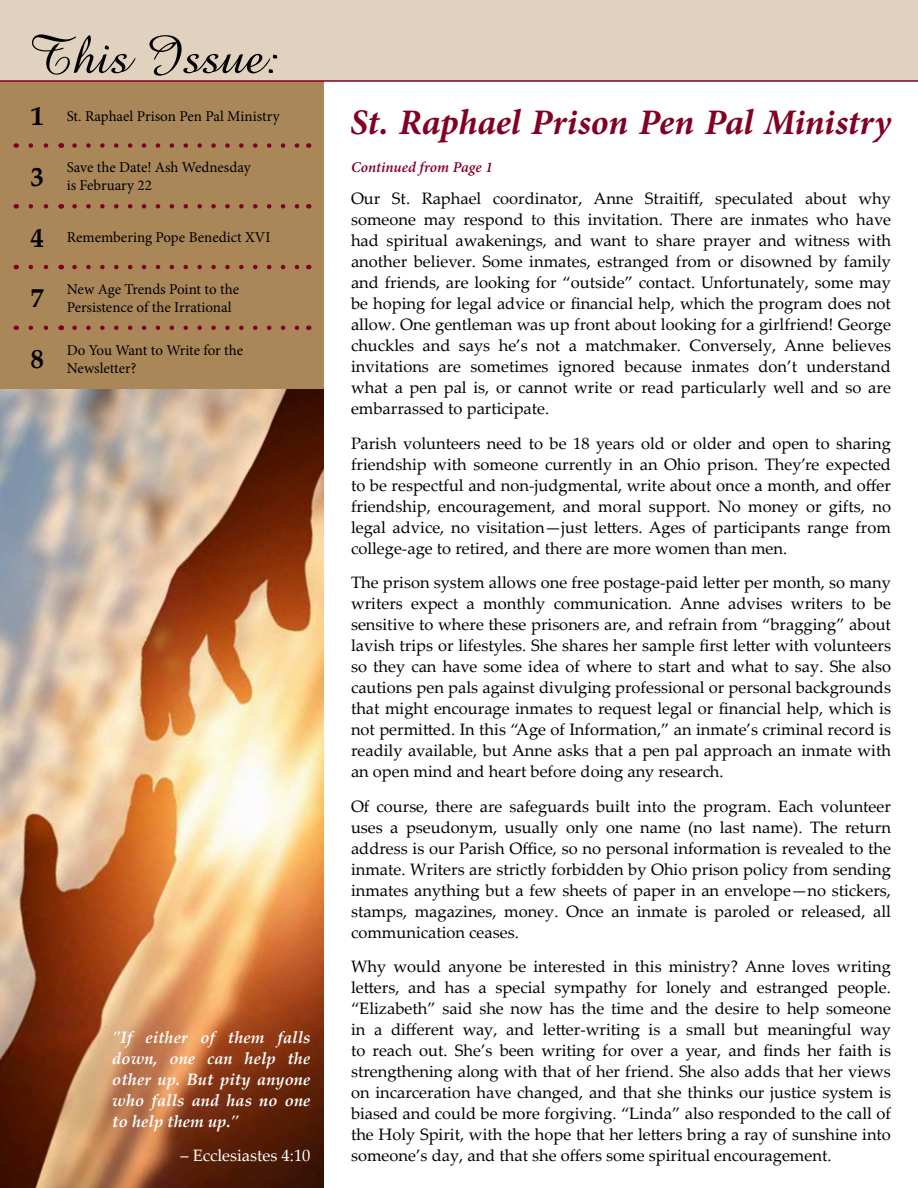
<style>
.page{position:relative;width:918px;height:1188px;background:#fff}
.page>*{position:absolute;margin:0;border:0;box-sizing:border-box;transform-origin:0 0}
.t1{font:55.5px "Amaze";color:#000}
.t2{font:italic 700 36px "Minion Pro";letter-spacing:-.005em;color:#820024}
.t3{font:700 27px "Palatino Linotype";color:#000}
.t4{font:16.5px/21px "Palatino Linotype";color:#000;text-align:justify}
.t5{font:italic 700 16.5px/21px "Palatino Linotype";color:#fff;text-align:justify}
.t6{font:16.5px "Palatino Linotype";color:#fff}
.t7{font:15px/18px "Minion Pro";letter-spacing:-.005em;color:#000}
.t8{font:italic 600 15px "Minion Pro";letter-spacing:.005em;color:#820024}
.s1{font-family:"Palatino Linotype";font-weight:700;font-size:27px}
</style>
<div class="page">
<img style="left:0;top:389px;width:324px;height:799px">
<div style="left:0;top:54px;width:324px;height:335px;background:#a98759"></div>
<div style="left:0;top:0;width:918px;height:82px;background:#e0d2bf"></div>
<svg style="left:75px;top:143px;width:225px;height:5px"></svg>
<svg style="left:75px;top:204px;width:225px;height:5px"></svg>
<svg style="left:31px;top:143px;width:18px;height:5px"></svg>
<svg style="left:31px;top:204px;width:18px;height:5px"></svg>
<svg style="left:31px;top:265px;width:18px;height:4px"></svg>
<svg style="left:75px;top:265px;width:225px;height:4px"></svg>
<svg style="left:31px;top:326px;width:18px;height:4px"></svg>
<svg style="left:75px;top:326px;width:225px;height:4px"></svg>
<h1 class="t1" style="left:27px;top:19px;width:254px">This Issue:</h1>
<p class="t7" style="left:30px;top:107px;width:251px"><span class="s1">1</span> St. Raphael Prison Pen Pal Ministry</p>
<h3 class="t3" style="left:30px;top:157px;width:15px">3</h3>
<p class="t7" style="left:67px;top:159px;width:186px">Save the Date! Ash Wednesday is February 22</p>
<p class="t7" style="left:30px;top:228px;width:242px"><span class="s1">4</span> Remembering Pope Benedict XVI</p>
<h3 class="t3" style="left:30px;top:279px;width:15px">7</h3>
<p class="t7" style="left:67px;top:280px;width:174px">New Age Trends Point to the<br>Persistence of the Irrational</p>
<h3 class="t3" style="left:30px;top:340px;width:15px">8</h3>
<p class="t7" style="left:67px;top:341px;width:178px">Do You Want to Write for the<br>Newsletter?</p>
<p class="t5" style="left:112px;top:1026px;width:200px">"If either of them falls down, one can help the other up. But pity anyone who falls and has no one to help them up."</p>
<p class="t6" style="left:180px;top:1144px;width:132px">– Ecclesiastes 4:10</p>
<h2 class="t2" style="left:350px;top:97px;width:542px">St. Raphael Prison Pen Pal Ministry</h2>
<p class="t8" style="left:351px;top:157px;width:143px">Continued from Page 1</p>
<p class="t4" style="left:351px;top:187px;width:542px">Our St. Raphael coordinator, Anne Straitiff, speculated about why someone may respond to this invitation. There are inmates who have had spiritual awakenings, and want to share prayer and witness with another believer. Some inmates, estranged from or disowned by family and friends, are looking for “outside” contact. Unfortunately, some may be hoping for legal advice or financial help, which the program does not allow. One gentleman was up front about looking for a girlfriend! George chuckles and says he’s not a matchmaker. Conversely, Anne believes invitations are sometimes ignored because inmates don’t understand what a pen pal is, or cannot write or read particularly well and so are embarrassed to participate.</p>
<p class="t4" style="left:351px;top:432px;width:542px">Parish volunteers need to be 18 years old or older and open to sharing friendship with someone currently in an Ohio prison. They’re expected to be respectful and non-judgmental, write about once a month, and offer friendship, encouragement, and moral support. No money or gifts, no legal advice, no visitation—just letters. Ages of participants range from college-age to retired, and there are more women than men.</p>
<p class="t4" style="left:351px;top:571px;width:542px">The prison system allows one free postage-paid letter per month, so many writers expect a monthly communication. Anne advises writers to be sensitive to where these prisoners are, and refrain from “bragging” about lavish trips or lifestyles. She shares her sample first letter with volunteers so they can have some idea of where to start and what to say. She also cautions pen pals against divulging professional or personal backgrounds that might encourage inmates to request legal or financial help, which is not permitted. In this “Age of Information,” an inmate’s criminal record is readily available, but Anne asks that a pen pal approach an inmate with an open mind and heart before doing any research.</p>
<p class="t4" style="left:351px;top:795px;width:542px">Of course, there are safeguards built into the program. Each volunteer uses a pseudonym, usually only one name (no last name). The return address is our Parish Office, so no personal information is revealed to the inmate. Writers are strictly forbidden by Ohio prison policy from sending inmates anything but a few sheets of paper in an envelope—no stickers, stamps, magazines, money. Once an inmate is paroled or released, all communication ceases.</p>
<p class="t4" style="left:351px;top:955px;width:542px">Why would anyone be interested in this ministry? Anne loves writing letters, and has a special sympathy for lonely and estranged people. “Elizabeth” said she now has the time and the desire to help someone in a different way, and letter-writing is a small but meaningful way to reach out. She’s been writing for over a year, and finds her faith is strengthening along with that of her friend. She also adds that her views on incarceration have changed, and that she thinks our justice system is biased and could be more forgiving. “Linda” also responded to the call of the Holy Spirit, with the hope that her letters bring a ray of sunshine into someone’s day, and that she offers some spiritual encouragement.</p>
</div>
